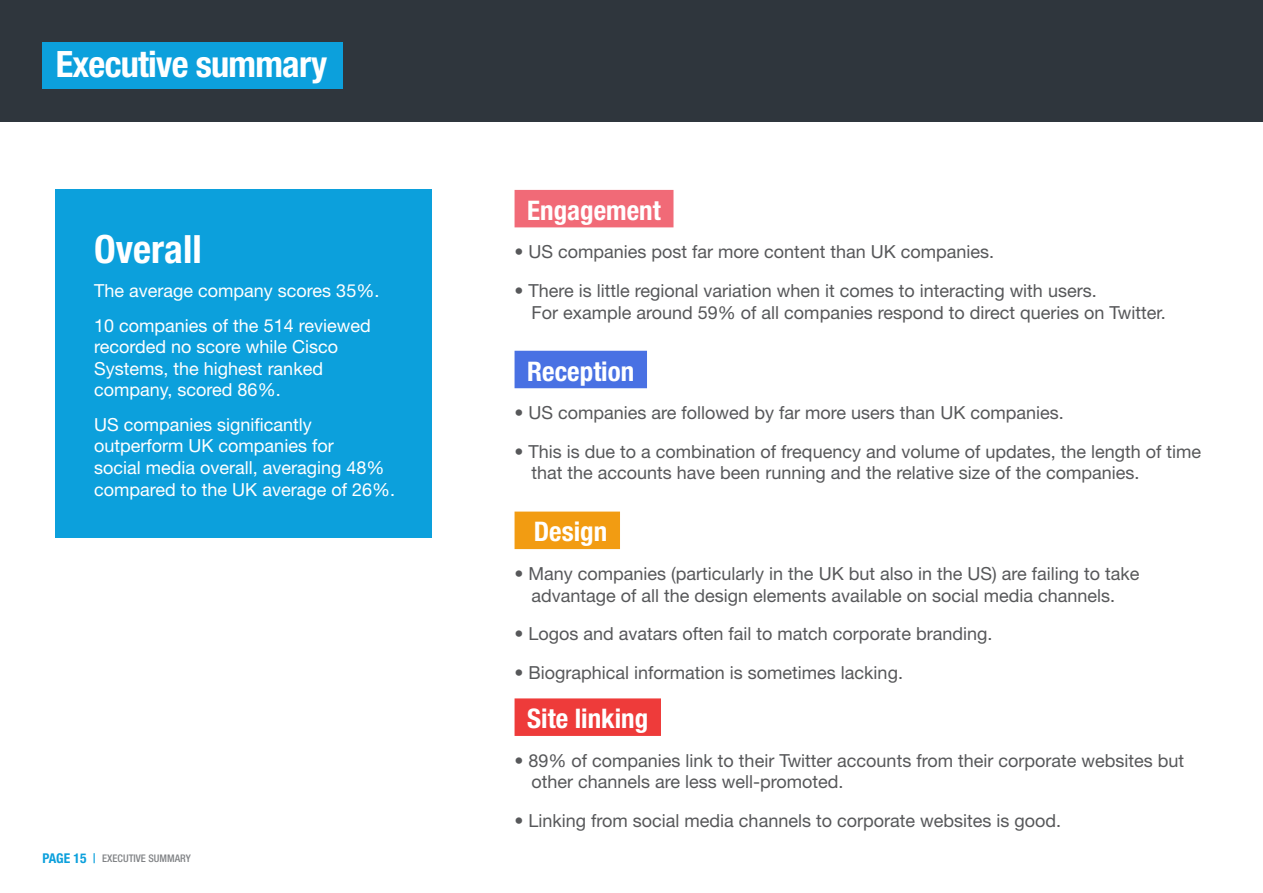
<style>
.page{position:relative;width:1263px;height:893px;background:#fff}
.page>*{position:absolute;margin:0;border:0;box-sizing:border-box;transform-origin:0 0}
.t1{font:700 condensed 39px "Helvetica Neue LT Std";color:#fff}
.t2{font:700 condensed 36.3px "Helvetica Neue LT Std";letter-spacing:-.02em;color:#fff}
.t3{font:700 condensed 27px "Helvetica Neue LT Std";color:#fff}
.t4{font:18px/21.6px "Helvetica Neue LT Std";color:#57585a}
.t5{font:18px/21.6px "Helvetica Neue LT Std";color:#fff}
.t6{font:700 condensed 13.5px "Helvetica Neue LT Std";color:#0ca0dc}
.t7{font:500 condensed 10.5px "Helvetica Neue LT Std";color:#808285}
.s1{font-weight:500}
</style>
<div class="page">
<div style="left:0;top:0;width:1263px;height:121px;background:#2f363d"></div>
<div style="left:56px;top:189px;width:376px;height:349px;background:#0ca0dc"></div>
<div style="left:514px;top:190px;width:159px;height:37px;background:#f16a77"></div>
<div style="left:514px;top:351px;width:133px;height:37px;background:#4971e3"></div>
<div style="left:514px;top:512px;width:106px;height:37px;background:#f29c12"></div>
<div style="left:514px;top:698px;width:147px;height:38px;background:#ee3b3a"></div>
<div style="left:43px;top:43px;width:300px;height:46px;background:#0ca0dc"></div>
<p class="t2" style="left:56px;top:43px;width:273px">Executive summary</p>
<p class="t1" style="left:94px;top:225px;width:109px">Overall</p>
<p class="t5" style="left:94px;top:280px;width:287px">The average company scores 35%.</p>
<p class="t5" style="left:94px;top:314px;width:278px">10 companies of the 514 reviewed recorded no score while Cisco<br>Systems, the highest ranked company, scored 86%.</p>
<p class="t5" style="left:94px;top:413px;width:302px">US companies significantly outperform UK companies for<br>social media overall, averaging 48% compared to the UK average of 26%.</p>
<p class="t6" style="left:43px;top:850px;width:55px">PAGE 15 <span class="s1">|</span></p>
<p class="t7" style="left:102px;top:852px;width:90px">EXECUTIVE SUMMARY</p>
<p class="t3" style="left:527px;top:194px;width:135px">Engagement</p>
<p class="t4" style="left:514px;top:241px;width:481px">• US companies post far more content than UK companies.</p>
<p class="t4" style="left:531px;top:279px;width:636px;text-indent:-17px">• There is little regional variation when it comes to interacting with users.<br>For example around 59% of all companies respond to direct queries on Twitter.</p>
<p class="t3" style="left:527px;top:355px;width:108px">Reception</p>
<p class="t4" style="left:514px;top:402px;width:551px">• US companies are followed by far more users than UK companies.</p>
<p class="t4" style="left:531px;top:440px;width:671px;text-indent:-17px">• This is due to a combination of frequency and volume of updates, the length of time that the accounts have been running and the relative size of the companies.</p>
<p class="t3" style="left:534px;top:515px;width:75px">Design</p>
<p class="t4" style="left:514px;top:562px;width:626px;text-align:center">• Many companies (particularly in the UK but also in the US) are failing to take advantage of all the design elements available on social media channels.</p>
<p class="t4" style="left:514px;top:623px;width:479px">• Logos and avatars often fail to match corporate branding.</p>
<p class="t4" style="left:514px;top:661px;width:390px">• Biographical information is sometimes lacking.</p>
<p class="t3" style="left:527px;top:702px;width:122px">Site linking</p>
<p class="t4" style="left:531px;top:749px;width:654px;text-indent:-17px">• 89% of companies link to their Twitter accounts from their corporate websites but other channels are less well-promoted.</p>
<p class="t4" style="left:514px;top:810px;width:548px">• Linking from social media channels to corporate websites is good.</p>
</div>
